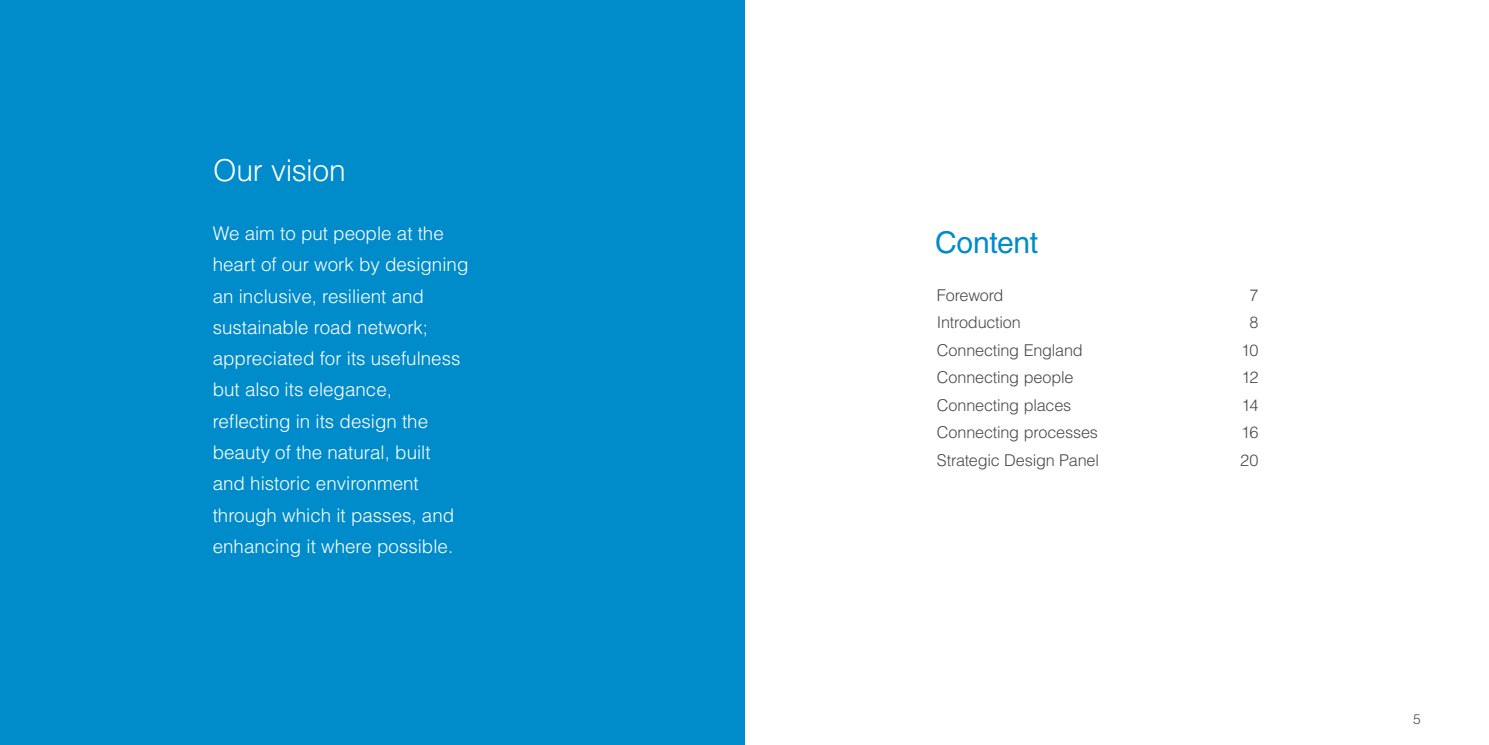
<style>
.page{position:relative;width:1489px;height:745px;background:#fff}
.page>*{position:absolute;margin:0;border:0;box-sizing:border-box;transform-origin:0 0}
.t1{font:300 30.12px "Helvetica LT Std";letter-spacing:-.015em;color:#fff}
.t2{font:30px "Helvetica LT Std";letter-spacing:-.01em;color:#008bcb}
.t3{font:300 18.75px/31.2px "Helvetica LT Std";color:#fff}
.t4{font:300 16.25px "Helvetica LT Std";letter-spacing:-.015em;color:#4a4a49}
.t5{font:300 13.75px "Helvetica LT Std";color:#4a4a49}
</style>
<div class="page">
<div style="left:0;top:0;width:744px;height:744px;background:#008bcb"></div>
<h1 class="t1" style="left:213px;top:151px;width:134px">Our vision</h1>
<p class="t3" style="left:213px;top:217px;width:257px">We aim to put people at the heart of our work by designing an inclusive, resilient and sustainable road network; appreciated for its usefulness but also its elegance, reflecting in its design the beauty of the natural, built<br>and historic environment through which it passes, and enhancing it where possible.</p>
<h2 class="t2" style="left:935px;top:225px;width:105px">Content</h2>
<p class="t4" style="left:936px;top:284px;width:68px">Foreword</p>
<p class="t4" style="left:1249px;top:284px;width:11px">7</p>
<p class="t4" style="left:936px;top:312px;width:86px">Introduction</p>
<p class="t4" style="left:1249px;top:312px;width:11px">8</p>
<p class="t4" style="left:936px;top:339px;width:147px">Connecting England</p>
<p class="t4" style="left:1240px;top:339px;width:19px">10</p>
<p class="t4" style="left:936px;top:367px;width:138px">Connecting people</p>
<p class="t4" style="left:1241px;top:367px;width:19px">12</p>
<p class="t4" style="left:936px;top:394px;width:136px">Connecting places</p>
<p class="t4" style="left:1241px;top:394px;width:19px">14</p>
<p class="t4" style="left:936px;top:422px;width:163px">Connecting processes</p>
<p class="t4" style="left:1240px;top:422px;width:19px">16</p>
<p class="t4" style="left:936px;top:449px;width:164px">Strategic Design Panel</p>
<p class="t4" style="left:1240px;top:449px;width:20px">20</p>
<p class="t5" style="left:1412px;top:709px;width:9px">5</p>
</div>
